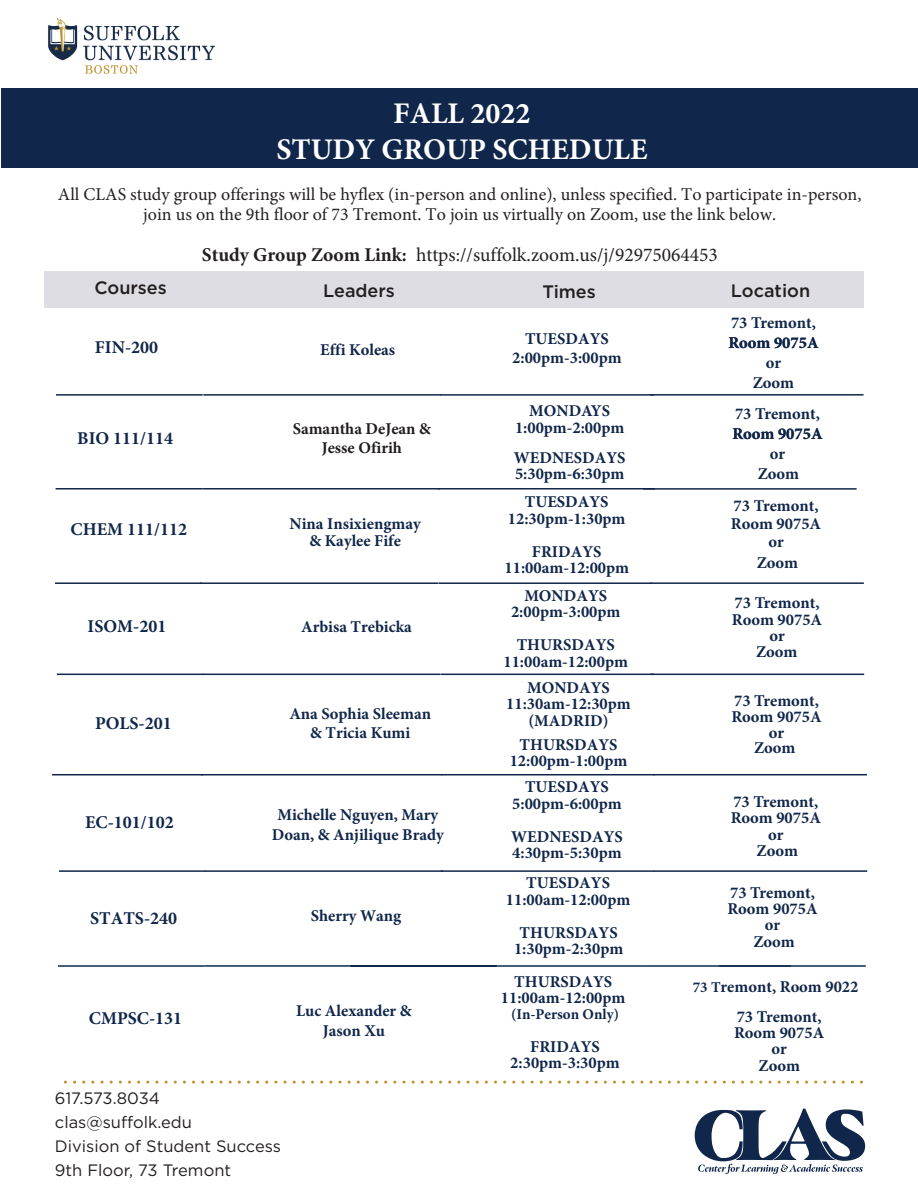
<style>
.page{position:relative;width:918px;height:1188px;background:#fff}
.page>*{position:absolute;margin:0;border:0;box-sizing:border-box;transform-origin:0 0}
.t1{font:700 30px/36px "Minion Pro";color:#fff;text-align:center}
.t2{font:19.5px "Minion Pro";color:#231f20}
.t3{font:18px/20.2px "Minion Pro";color:#231f20;text-align:center}
.t4{font:700 18px "Minion Pro";color:#10264a}
.t5{font:500 18px "Gotham";color:#231f20}
.t6{font:700 16.5px/16.4px "Minion Pro";color:#10264a;text-align:center}
.t7{font:16.5px/24px "Gotham";color:#231f20}
.t8{font:700 16.5px/19.8px "Minion Pro";color:#221e1f;text-align:center}
.t9{font:700 15px "Minion Pro";color:#10264a}
.s1{font-weight:700}
.s2{font-size:15px}
</style>
<div class="page">
<hr style="left:498px;top:965px;width:146px;height:2px;background:#10264a">
<hr style="left:644px;top:965px;width:147px;height:2px;background:#10264a">
<hr style="left:719px;top:965px;width:147px;height:2px;background:#10264a">
<hr style="left:438px;top:582px;width:214px;height:2px;background:#10264a">
<hr style="left:650px;top:582px;width:214px;height:2px;background:#10264a">
<hr style="left:55px;top:582px;width:147px;height:2px;background:#10264a">
<hr style="left:200px;top:582px;width:238px;height:2px;background:#10264a">
<hr style="left:58px;top:965px;width:147px;height:2px;background:#10264a">
<hr style="left:205px;top:965px;width:146px;height:2px;background:#10264a">
<hr style="left:351px;top:965px;width:146px;height:2px;background:#10264a">
<hr style="left:59px;top:870px;width:147px;height:2px;background:#10264a">
<hr style="left:654px;top:870px;width:213px;height:2px;background:#10264a">
<hr style="left:441px;top:870px;width:213px;height:2px;background:#10264a">
<hr style="left:205px;top:870px;width:238px;height:2px;background:#10264a">
<hr style="left:52px;top:774px;width:151px;height:1px;background:#10264a">
<hr style="left:441px;top:774px;width:214px;height:1px;background:#10264a">
<hr style="left:653px;top:774px;width:214px;height:1px;background:#10264a">
<hr style="left:201px;top:774px;width:241px;height:1px;background:#10264a">
<hr style="left:651px;top:674px;width:213px;height:1px;background:#10264a">
<hr style="left:57px;top:674px;width:147px;height:1px;background:#10264a">
<hr style="left:203px;top:674px;width:237px;height:1px;background:#10264a">
<hr style="left:441px;top:674px;width:213px;height:1px;background:#10264a">
<hr style="left:56px;top:488px;width:146px;height:2px;background:#10264a">
<hr style="left:202px;top:488px;width:238px;height:2px;background:#10264a">
<hr style="left:438px;top:488px;width:217px;height:2px;background:#10264a">
<hr style="left:643px;top:488px;width:214px;height:2px;background:#10264a">
<hr style="left:203px;top:394px;width:238px;height:2px;background:#10264a">
<hr style="left:440px;top:394px;width:214px;height:2px;background:#10264a">
<hr style="left:650px;top:394px;width:214px;height:2px;background:#10264a">
<hr style="left:56px;top:394px;width:147px;height:2px;background:#10264a">
<div style="left:648px;top:272px;width:216px;height:36px;background:#dedde4"></div>
<div style="left:433px;top:272px;width:215px;height:36px;background:#dedde4"></div>
<div style="left:193px;top:272px;width:240px;height:36px;background:#dedde4"></div>
<div style="left:45px;top:272px;width:148px;height:36px;background:#dedde4"></div>
<img style="left:48px;top:17px;width:168px;height:57px">
<div style="left:1px;top:88px;width:917px;height:80px;background:#10264a"></div>
<svg style="left:695px;top:1109px;width:170px;height:65px"></svg>
<svg style="left:65px;top:1081px;width:797px;height:3px"></svg>
<p class="t1" style="left:276px;top:95px;width:373px">FALL 2022<br>STUDY GROUP SCHEDULE</p>
<p class="t3" style="left:58px;top:184px;width:805px">All CLAS study group offerings will be hyflex (in-person and online), unless specified. To participate in-person, join us on the 9th floor of 73 Tremont. To join us virtually on Zoom, use the link below.</p>
<p class="t2" style="left:202px;top:242px;width:518px"><span class="s1">Study Group Zoom Link:</span> https://suffolk.zoom.us/j/92975064453</p>
<p class="t5" style="left:94px;top:276px;width:74px">Courses</p>
<p class="t5" style="left:323px;top:278px;width:73px">Leaders</p>
<p class="t5" style="left:542px;top:280px;width:55px">Times</p>
<p class="t5" style="left:731px;top:278px;width:81px">Location</p>
<p class="t4" style="left:95px;top:334px;width:65px">FIN-200</p>
<p class="t6" style="left:320px;top:341px;width:77px">Effi Koleas</p>
<p class="t6" style="left:512px;top:328px;width:111px;line-height:19.8px">TUESDAYS<br>2:00pm-3:00pm</p>
<p class="t4" style="left:77px;top:426px;width:97px">BIO 111/114</p>
<p class="t4" style="left:71px;top:516px;width:118px">CHEM 111/112</p>
<p class="t4" style="left:88px;top:614px;width:80px">ISOM-201</p>
<p class="t4" style="left:95px;top:710px;width:78px">POLS-201</p>
<p class="t4" style="left:85px;top:810px;width:90px">EC-101/102</p>
<p class="t8" style="left:293px;top:418px;width:140px">Samantha DeJean &amp;<br>Jesse Ofirih</p>
<p class="t6" style="left:290px;top:515px;width:133px">Nina Insixiengmay &amp; Kaylee Fife</p>
<p class="t6" style="left:301px;top:618px;width:112px">Arbisa Trebicka</p>
<p class="t6" style="left:289px;top:703px;width:143px;line-height:19.8px">Ana Sophia Sleeman &amp; Tricia Kumi</p>
<p class="t6" style="left:272px;top:805px;width:173px;line-height:19.8px">Michelle Nguyen, Mary<br>Doan, &amp; Anjilique Brady</p>
<p class="t4" style="left:90px;top:905px;width:89px">STATS-240</p>
<p class="t6" style="left:311px;top:907px;width:92px">Sherry Wang</p>
<p class="t4" style="left:89px;top:1006px;width:95px">CMPSC-131</p>
<p class="t6" style="left:296px;top:1001px;width:117px;line-height:19.8px">Luc Alexander &amp;<br>Jason Xu</p>
<p class="t7" style="left:55px;top:1086px;width:228px">617.573.8034 clas@suffolk.edu<br>Division of Student Success<br>9th Floor, 73 Tremont</p>
<p class="t6" style="left:515px;top:403px;width:111px">MONDAYS<br>1:00pm-2:00pm</p>
<p class="t6" style="left:514px;top:449px;width:113px;text-align:left">WEDNESDAYS<br>5:30pm-6:30pm</p>
<p class="t6" style="left:508px;top:494px;width:119px">TUESDAYS<br>12:30pm-1:30pm</p>
<p class="t6" style="left:505px;top:543px;width:126px">FRIDAYS<br>11:00am-12:00pm</p>
<p class="t6" style="left:511px;top:587px;width:111px">MONDAYS<br>2:00pm-3:00pm</p>
<p class="t6" style="left:503px;top:637px;width:126px">THURSDAYS<br>11:00am-12:00pm</p>
<p class="t6" style="left:506px;top:679px;width:126px">MONDAYS<br>11:30am-12:30pm (MADRID)</p>
<p class="t6" style="left:510px;top:736px;width:119px">THURSDAYS<br>12:00pm-1:00pm</p>
<p class="t6" style="left:512px;top:779px;width:111px">TUESDAYS<br>5:00pm-6:00pm</p>
<p class="t6" style="left:511px;top:828px;width:113px;text-align:left">WEDNESDAYS<br>4:30pm-5:30pm</p>
<p class="t6" style="left:506px;top:874px;width:126px">TUESDAYS<br>11:00am-12:00pm</p>
<p class="t6" style="left:514px;top:924px;width:111px">THURSDAYS<br>1:30pm-2:30pm</p>
<p class="t6" style="left:501px;top:973px;width:126px;line-height:16.8px">THURSDAYS<br>11:00am-12:00pm</p>
<p class="t9" style="left:511px;top:1004px;width:109px">(In-Person Only)</p>
<p class="t6" style="left:510px;top:1038px;width:111px">FRIDAYS<br>2:30pm-3:30pm</p>
<p class="t6" style="left:728px;top:313px;width:92px;line-height:19.8px">73 Tremont,<br>Room 9075A or<br>Zoom</p>
<p class="t6" style="left:732px;top:404px;width:92px;line-height:19.8px">73 Tremont,<br>Room 9075A or<br>Zoom</p>
<p class="t6" style="left:731px;top:497px;width:92px;line-height:17.7px">73 Tremont,<br>Room 9075A or</p>
<p class="t6" style="left:757px;top:554px;width:43px">Zoom</p>
<p class="t6" style="left:732px;top:595px;width:92px">73 Tremont,<br>Room 9075A or<br>Zoom</p>
<p class="t6" style="left:731px;top:692px;width:92px;line-height:15.9px">73 Tremont,<br>Room 9075A or<br>Zoom</p>
<p class="t6" style="left:731px;top:793px;width:92px">73 Tremont,<br>Room 9075A or<br>Zoom</p>
<p class="t6" style="left:727px;top:884px;width:92px">73 Tremont,<br>Room 9075A or<br>Zoom</p>
<p class="t6" style="left:693px;top:972px;width:167px;line-height:29.7px"><span class="s2">73 T</span>remont, Room 9022<br>73 Tremont,</p>
<p class="t6" style="left:734px;top:1024px;width:92px">Room 9075A or<br>Zoom</p>
</div>
